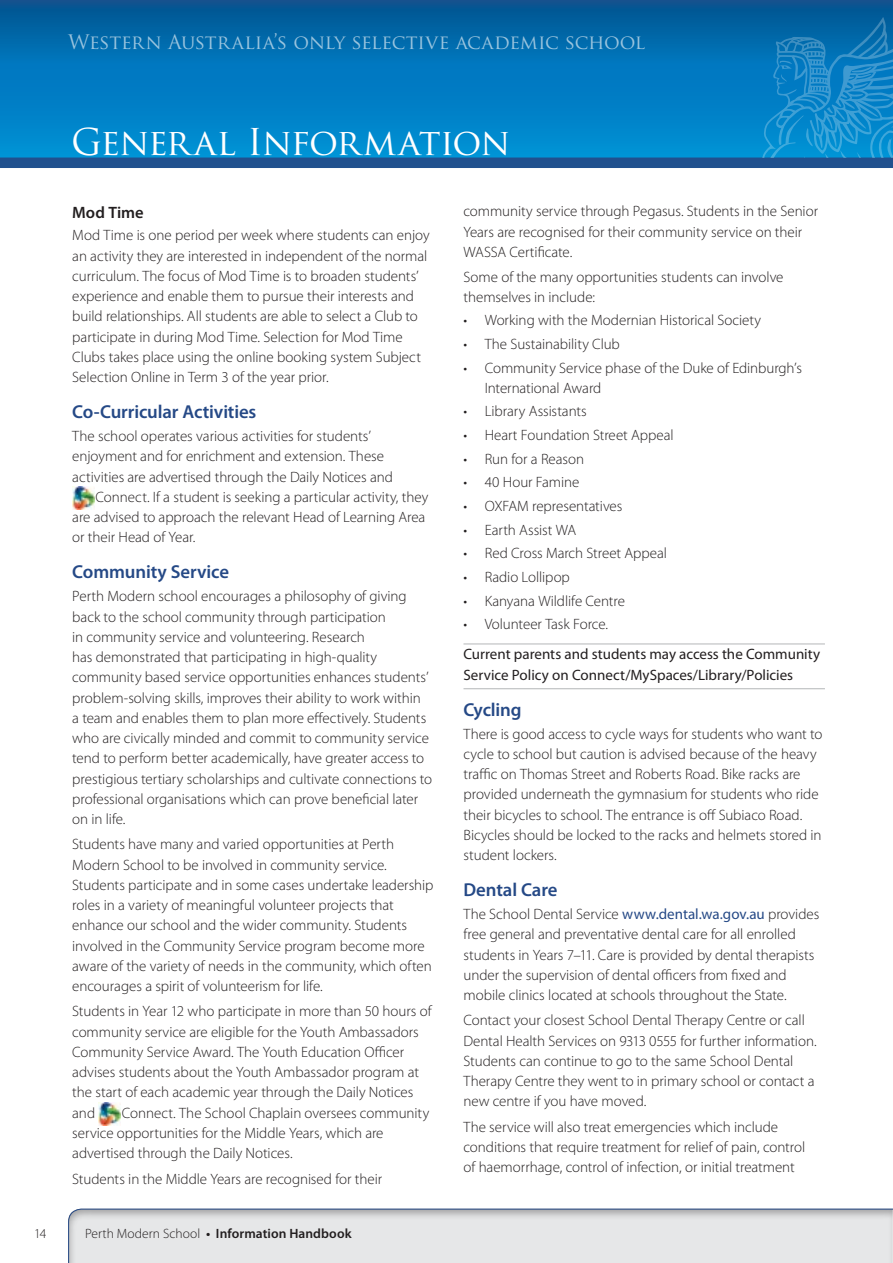
<style>
.page{position:relative;width:893px;height:1263px;background:#fff}
.page>*{position:absolute;margin:0;border:0;box-sizing:border-box;transform-origin:0 0}
.t1{font:36px "Trajan Pro";letter-spacing:-.03em;color:#fff}
.t2{font:19.5px "Trajan Pro";letter-spacing:-.015em;color:#fff}
.t3{font:600 18.75px "Myriad Pro";letter-spacing:-.005em;color:#254986}
.t4{font:600 16.5px "Myriad Pro";color:#221e1f}
.t5{font:300 15px/20.2px "Myriad Pro";letter-spacing:-.005em;color:#221e1f}
.t6{font:15px/20.2px "Myriad Pro";color:#221e1f}
.t7{font:600 13.5px "Myriad Pro";letter-spacing:.005em;color:#221e1f}
.t8{font:300 13.5px "Myriad Pro";color:#221e1f}
.s1{font-weight:300}
.s2{font-weight:400;color:#254986}
</style>
<div class="page">
<div style="left:0;top:0;width:893px;height:168px;background:linear-gradient(to bottom,#025999,#0098e0)"></div>
<div style="left:0;top:158px;width:893px;height:10px;background:#21518e"></div>
<svg style="left:68px;top:1208px;width:825px;height:55px;background:#dbdde0"></svg>
<svg style="left:761px;top:17px;width:132px;height:140px;background:#1182c2"></svg>
<img style="left:72px;top:486px;width:23px;height:23px">
<img style="left:98px;top:1102px;width:23px;height:23px">
<hr style="left:463px;top:643px;width:362px;height:1px;background:#bcbec0">
<hr style="left:463px;top:688px;width:362px;height:1px;background:#bcbec0">
<h2 class="t2" style="left:68px;top:30px;width:579px">Western Australia’s only selective academic school</h2>
<h1 class="t1" style="left:71px;top:119px;width:441px">General Information</h1>
<p class="t4" style="left:72px;top:201px;width:73px">Mod Time</p>
<p class="t5" style="left:72px;top:225px;width:359px">Mod Time is one period per week where students can enjoy an activity they are interested in independent of the normal curriculum. The focus of Mod Time is to broaden students’ experience and enable them to pursue their interests and build relationships. All students are able to select a Club to participate in during Mod Time. Selection for Mod Time Clubs takes place using the online booking system Subject Selection Online in Term 3 of the year prior.</p>
<p class="t3" style="left:72px;top:400px;width:186px">Co-Curricular Activities</p>
<p class="t5" style="left:72px;top:426px;width:300px">The school operates various activities for students’</p>
<p class="t5" style="left:72px;top:446px;width:313px">enjoyment and for enrichment and extension. These</p>
<p class="t5" style="left:72px;top:466px;width:322px">activities are advertised through the Daily Notices and</p>
<p class="t5" style="left:96px;top:486px;width:334px">Connect. If a student is seeking a particular activity, they</p>
<p class="t5" style="left:72px;top:507px;width:355px">are advised to approach the relevant Head of Learning Area</p>
<p class="t5" style="left:72px;top:527px;width:123px">or their Head of Year.</p>
<p class="t3" style="left:72px;top:560px;width:158px">Community Service</p>
<p class="t5" style="left:72px;top:586px;width:361px">Perth Modern school encourages a philosophy of giving back to the school community through participation<br>in community service and volunteering. Research<br>has demonstrated that participating in high-quality community based service opportunities enhances students’ problem‑solving skills, improves their ability to work within<br>a team and enables them to plan more effectively. Students who are civically minded and commit to community service tend to perform better academically, have greater access to prestigious tertiary scholarships and cultivate connections to professional organisations which can prove beneficial later on in life.</p>
<p class="t5" style="left:72px;top:834px;width:363px">Students have many and varied opportunities at Perth Modern School to be involved in community service.<br>Students participate and in some cases undertake leadership roles in a variety of meaningful volunteer projects that enhance our school and the wider community. Students involved in the Community Service program become more aware of the variety of needs in the community, which often encourages a spirit of volunteerism for life.</p>
<p class="t5" style="left:72px;top:1001px;width:361px">Students in Year 12 who participate in more than 50 hours of community service are eligible for the Youth Ambassadors Community Service Award. The Youth Education Officer advises students about the Youth Ambassador program at the start of each academic year through the Daily Notices and</p>
<p class="t5" style="left:72px;top:1102px;width:358px;text-indent:50px">Connect. The School Chaplain oversees community service opportunities for the Middle Years, which are advertised through the Daily Notices.</p>
<p class="t5" style="left:72px;top:1168px;width:311px">Students in the Middle Years are recognised for their</p>
<p class="t8" style="left:34px;top:1225px;width:14px">14</p>
<p class="t7" style="left:85px;top:1224px;width:268px"><span class="s1">Perth Modern School</span> • Information Handbook</p>
<p class="t5" style="left:463px;top:201px;width:356px">community service through Pegasus. Students in the Senior<br>Years are recognised for their community service on their<br>WASSA Certificate.</p>
<p class="t5" style="left:463px;top:267px;width:322px">Some of the many opportunities students can involve themselves in include:</p>
<p class="t5" style="left:463px;top:310px;width:299px">• Working with the Modernian Historical Society</p>
<p class="t5" style="left:463px;top:334px;width:158px">• The Sustainability Club</p>
<p class="t5" style="left:485px;top:357px;width:319px;text-indent:-21px">• Community Service phase of the Duke of Edinburgh’s<br>International Award</p>
<p class="t5" style="left:463px;top:401px;width:125px">• Library Assistants</p>
<p class="t5" style="left:463px;top:425px;width:212px">• Heart Foundation Street Appeal</p>
<p class="t5" style="left:463px;top:448px;width:122px">• Run for a Reason</p>
<p class="t5" style="left:463px;top:472px;width:117px">• 40 Hour Famine</p>
<p class="t5" style="left:463px;top:496px;width:160px">• OXFAM representatives</p>
<p class="t5" style="left:463px;top:519px;width:114px">• Earth Assist WA</p>
<p class="t5" style="left:463px;top:543px;width:205px">• Red Cross March Street Appeal</p>
<p class="t5" style="left:463px;top:567px;width:108px">• Radio Lollipop</p>
<p class="t5" style="left:463px;top:590px;width:163px">• Kanyana Wildlife Centre</p>
<p class="t5" style="left:463px;top:614px;width:145px">• Volunteer Task Force.</p>
<p class="t6" style="left:463px;top:644px;width:358px">Current parents and students may access the Community<br>Service Policy on Connect/MySpaces/Library/Policies</p>
<p class="t3" style="left:463px;top:698px;width:60px">Cycling</p>
<p class="t5" style="left:463px;top:723px;width:360px">There is good access to cycle ways for students who want to cycle to school but caution is advised because of the heavy traffic on Thomas Street and Roberts Road. Bike racks are provided underneath the gymnasium for students who ride their bicycles to school. The entrance is off Subiaco Road.<br>Bicycles should be locked to the racks and helmets stored in student lockers.</p>
<p class="t3" style="left:463px;top:878px;width:96px">Dental Care</p>
<p class="t5" style="left:463px;top:904px;width:357px">The School Dental Service <span class="s2">www.dental.wa.gov.au</span> provides free general and preventative dental care for all enrolled students in Years 7–11. Care is provided by dental therapists under the supervision of dental officers from fixed and mobile clinics located at schools throughout the State.</p>
<p class="t5" style="left:463px;top:1010px;width:353px">Contact your closest School Dental Therapy Centre or call Dental Health Services on 9313 0555 for further information.<br>Students can continue to go to the same School Dental Therapy Centre they went to in primary school or contact a new centre if you have moved.</p>
<p class="t5" style="left:463px;top:1116px;width:343px">The service will also treat emergencies which include conditions that require treatment for relief of pain, control of haemorrhage, control of infection, or initial treatment</p>
</div>
